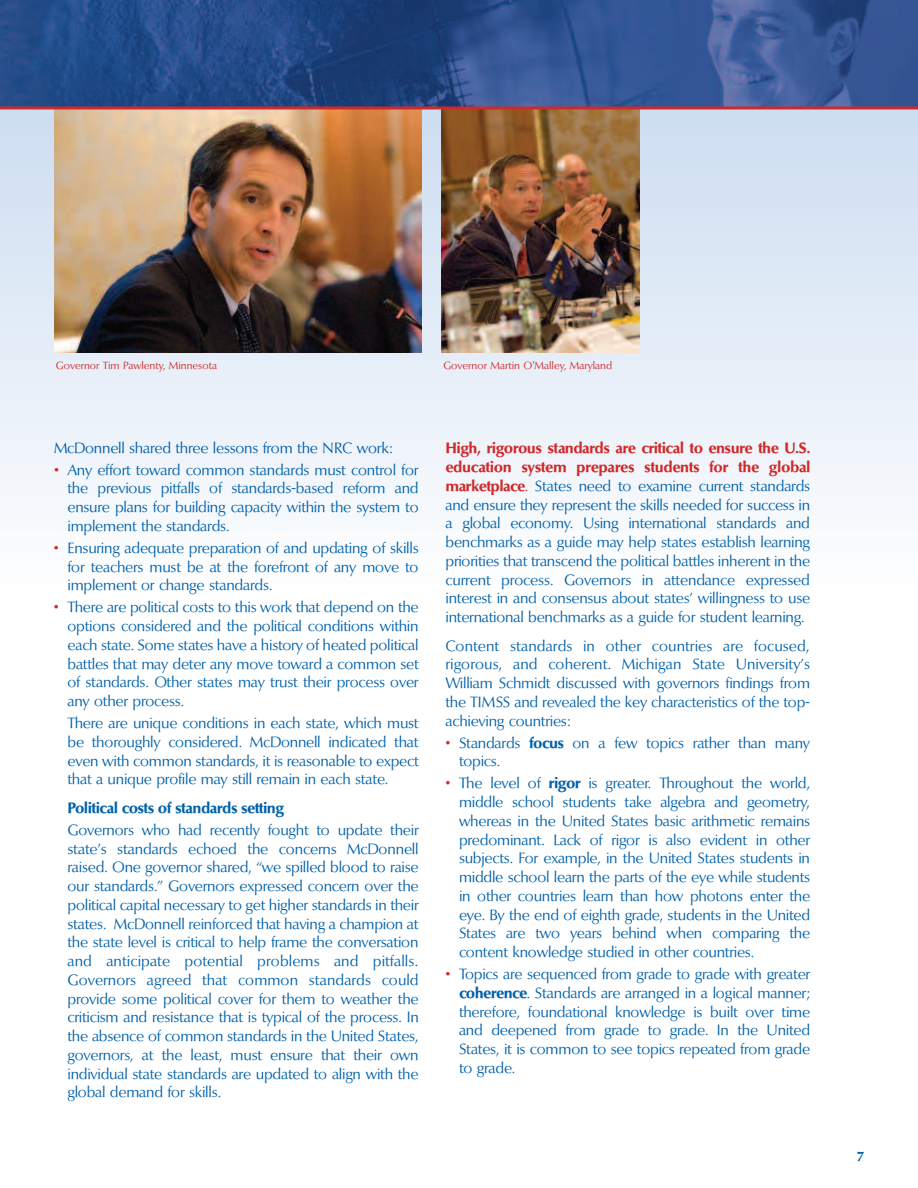
<style>
.page{position:relative;width:918px;height:1188px;background:#fff}
.page>*{position:absolute;margin:0;border:0;box-sizing:border-box;transform-origin:0 0}
.t1{font:15px/18.8px "Optima BQ";letter-spacing:-.015em;color:#0161aa;text-align:justify}
.t2{font:15px "Optima BQ";letter-spacing:-.015em;color:#015dab}
.t3{font:700 15px "Optima BQ";letter-spacing:-.015em;color:#0161aa}
.t4{font:700 13.5px "Optima BQ";color:#0161aa}
.t5{font:10.5px "Optima BQ";color:#d0292a}
.s1{color:#d0292a}
.s2{font-weight:700;color:#d0292a}
.s3{font-weight:700}
</style>
<div class="page">
<div style="left:0;top:104px;width:918px;height:12px;background:#cddef1"></div>
<div style="left:0;top:111px;width:918px;height:15px;background:#cedef1"></div>
<div style="left:0;top:122px;width:918px;height:15px;background:#cfdef1"></div>
<div style="left:0;top:133px;width:918px;height:15px;background:#d0dff2"></div>
<div style="left:0;top:143px;width:918px;height:16px;background:#d1e0f2"></div>
<div style="left:0;top:154px;width:918px;height:15px;background:#d2e1f2"></div>
<div style="left:0;top:165px;width:918px;height:15px;background:#d3e1f2"></div>
<div style="left:0;top:175px;width:918px;height:16px;background:#d4e2f3"></div>
<div style="left:0;top:186px;width:918px;height:15px;background:#d5e3f3"></div>
<div style="left:0;top:197px;width:918px;height:15px;background:#d6e3f3"></div>
<div style="left:0;top:208px;width:918px;height:15px;background:#d7e4f4"></div>
<div style="left:0;top:218px;width:918px;height:16px;background:#d8e5f4"></div>
<div style="left:0;top:229px;width:918px;height:15px;background:#d9e6f4"></div>
<div style="left:0;top:240px;width:918px;height:15px;background:#dae6f5"></div>
<div style="left:0;top:250px;width:918px;height:16px;background:#dbe7f5"></div>
<div style="left:0;top:261px;width:918px;height:15px;background:#dce8f5"></div>
<div style="left:0;top:272px;width:918px;height:15px;background:#dee9f6"></div>
<div style="left:0;top:283px;width:918px;height:15px;background:#dfe9f6"></div>
<div style="left:0;top:293px;width:918px;height:16px;background:#e0eaf6"></div>
<div style="left:0;top:304px;width:918px;height:15px;background:#e1ebf7"></div>
<div style="left:0;top:315px;width:918px;height:15px;background:#e2ebf7"></div>
<div style="left:0;top:325px;width:918px;height:16px;background:#e3edf7"></div>
<div style="left:0;top:336px;width:918px;height:15px;background:#e4edf7"></div>
<div style="left:0;top:347px;width:918px;height:15px;background:#e5eef8"></div>
<div style="left:0;top:358px;width:918px;height:15px;background:#e7eff8"></div>
<div style="left:0;top:368px;width:918px;height:16px;background:#e8eff8"></div>
<div style="left:0;top:379px;width:918px;height:15px;background:#e9f0f9"></div>
<div style="left:0;top:390px;width:918px;height:15px;background:#eaf1f9"></div>
<div style="left:0;top:400px;width:918px;height:16px;background:#ebf2f9"></div>
<div style="left:0;top:411px;width:918px;height:15px;background:#ecf2fa"></div>
<div style="left:0;top:422px;width:918px;height:15px;background:#edf3fa"></div>
<div style="left:0;top:433px;width:918px;height:15px;background:#eef4fa"></div>
<div style="left:0;top:443px;width:918px;height:16px;background:#eff4fa"></div>
<div style="left:0;top:454px;width:918px;height:15px;background:#f1f5fb"></div>
<div style="left:0;top:465px;width:918px;height:15px;background:#f2f6fb"></div>
<div style="left:0;top:475px;width:918px;height:16px;background:#f3f7fb"></div>
<div style="left:0;top:486px;width:918px;height:15px;background:#f4f7fc"></div>
<div style="left:0;top:497px;width:918px;height:15px;background:#f5f8fc"></div>
<div style="left:0;top:508px;width:918px;height:15px;background:#f6f9fc"></div>
<div style="left:0;top:518px;width:918px;height:16px;background:#f7fafc"></div>
<div style="left:0;top:529px;width:918px;height:15px;background:#f9fbfd"></div>
<div style="left:0;top:540px;width:918px;height:15px;background:#fafbfd"></div>
<div style="left:0;top:550px;width:918px;height:16px;background:#fbfcfe"></div>
<img style="left:0;top:0;width:918px;height:106px">
<img style="left:54px;top:110px;width:367px;height:243px">
<img style="left:442px;top:110px;width:198px;height:243px">
<svg style="left:0;top:106px;width:918px;height:4px;background:#bb3f45"></svg>
<p class="t5" style="left:56px;top:360px;width:163px">Governor Tim Pawlenty, Minnesota</p>
<p class="t5" style="left:443px;top:360px;width:170px">Governor Martin O'Malley, Maryland</p>
<p class="t2" style="left:54px;top:440px;width:340px">McDonnell shared three lessons from the NRC work:</p>
<p class="t1" style="left:67px;top:461px;width:353px;text-indent:-13px"><span class="s1">•</span> Any effort toward common standards must control for the previous pitfalls of standards-based reform and ensure plans for building capacity within the system to implement the standards.</p>
<p class="t1" style="left:67px;top:539px;width:353px;text-indent:-14px"><span class="s1">•</span> Ensuring adequate preparation of and updating of skills for teachers must be at the forefront of any move to implement or change standards.</p>
<p class="t1" style="left:67px;top:599px;width:353px;text-indent:-13px"><span class="s1">•</span> There are political costs to this work that depend on the options considered and the political conditions within each state. Some states have a history of heated political battles that may deter any move toward a common set of standards. Other states may trust their process over any other process.</p>
<p class="t1" style="left:67px;top:714px;width:353px">There are unique conditions in each state, which must be thoroughly considered. McDonnell indicated that even with common standards, it is reasonable to expect that a unique profile may still remain in each state.</p>
<p class="t3" style="left:68px;top:800px;width:218px">Political costs of standards setting</p>
<p class="t1" style="left:67px;top:821px;width:353px">Governors who had recently fought to update their state’s standards echoed the concerns McDonnell raised. One governor shared, “we spilled blood to raise our standards.” Governors expressed concern over the political capital necessary to get higher standards in their states. McDonnell reinforced that having a champion at the state level is critical to help frame the conversation and anticipate potential problems and pitfalls.<br>Governors agreed that common standards could provide some political cover for them to weather the criticism and resistance that is typical of the process. In the absence of common standards in the United States, governors, at the least, must ensure that their own individual state standards are updated to align with the global demand for skills.</p>
<p class="t1" style="left:446px;top:440px;width:366px"><span class="s2">High, rigorous standards are critical to ensure the U.S. education system prepares students for the global marketplace</span><span class="s1">.</span> States need to examine current standards and ensure they represent the skills needed for success in a global economy. Using international standards and benchmarks as a guide may help states establish learning priorities that transcend the political battles inherent in the current process. Governors in attendance expressed interest in and consensus about states’ willingness to use international benchmarks as a guide for student learning.</p>
<p class="t1" style="left:446px;top:637px;width:366px">Content standards in other countries are focused, rigorous, and coherent. Michigan State University’s William Schmidt discussed with governors findings from the TIMSS and revealed the key characteristics of the top&shy;achieving countries:</p>
<p class="t1" style="left:459px;top:734px;width:353px;text-indent:-14px"><span class="s1">•</span> Standards <span class="s3">focus</span> on a few topics rather than many topics.</p>
<p class="t1" style="left:459px;top:775px;width:353px;text-indent:-14px"><span class="s1">•</span> The level of <span class="s3">rigor</span> is greater. Throughout the world, middle school students take algebra and geometry, whereas in the United States basic arithmetic remains predominant. Lack of rigor is also evident in other subjects. For example, in the United States students in middle school learn the parts of the eye while students in other countries learn than how photons enter the eye. By the end of eighth grade, students in the United States are two years behind when comparing the content knowledge studied in other countries.</p>
<p class="t1" style="left:459px;top:965px;width:353px;text-indent:-14px"><span class="s1">•</span> Topics are sequenced from grade to grade with greater <span class="s3">coherence</span>. Standards are arranged in a logical manner; therefore, foundational knowledge is built over time and deepened from grade to grade. In the United States, it is common to see topics repeated from grade to grade.</p>
<p class="t4" style="left:857px;top:1149px;width:9px">7</p>
</div>
